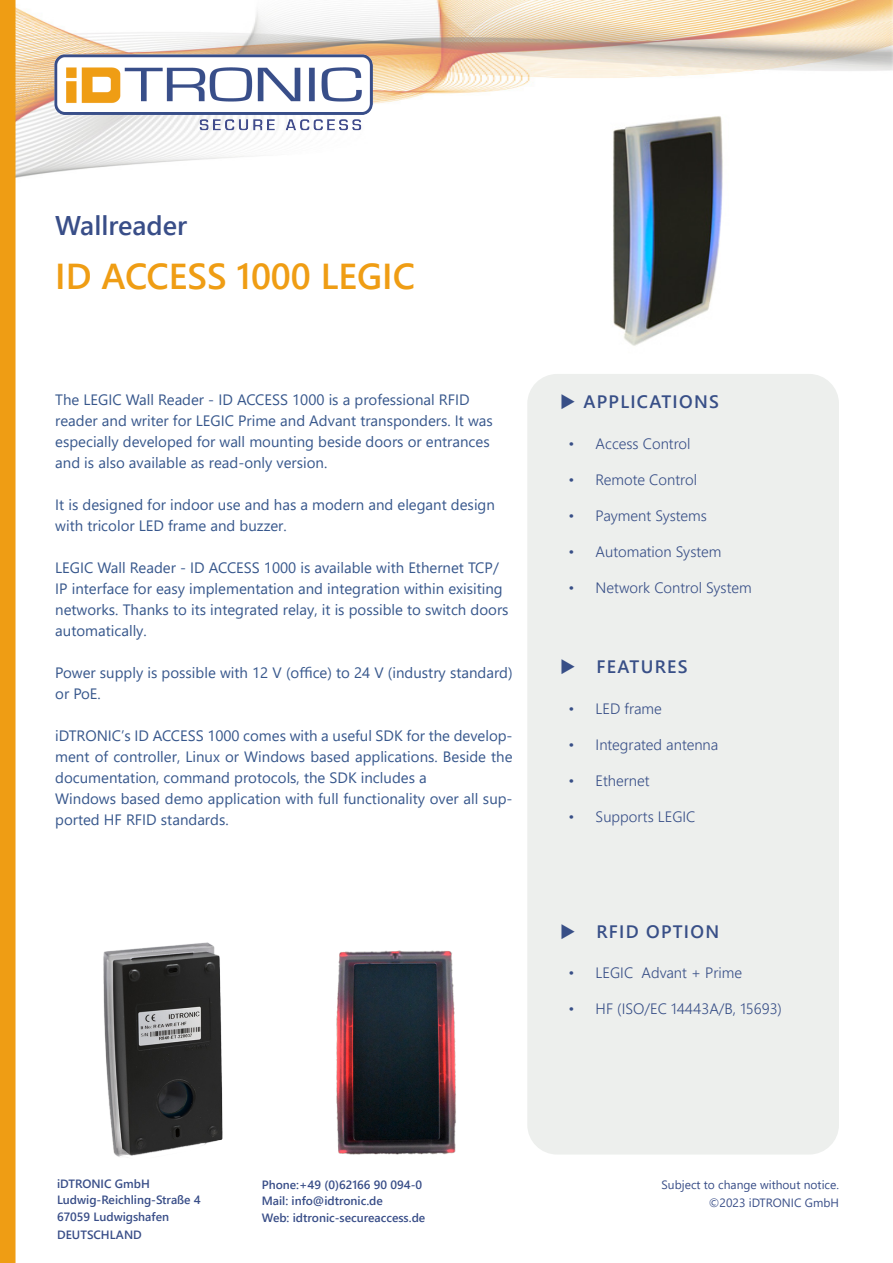
<style>
.page{position:relative;width:893px;height:1263px;background:#fff}
.page>*{position:absolute;margin:0;border:0;box-sizing:border-box;transform-origin:0 0}
.t1{font:600 36px "Segoe UI";color:#ef9d14}
.t2{font:600 27px "Segoe UI";color:#394e88}
.t3{font:600 18px "Segoe UI";letter-spacing:.07em;color:#384f87}
.t4{font:15px/21px "Segoe UI";color:#37578c}
.t5{font:300 15px "Segoe UI";color:#384f87}
.t6{font:600 12px/16.5px "Segoe UI";color:#394e88}
.t7{font:12px/18px "Segoe UI";color:#394e88;text-align:right}
</style>
<div class="page">
<img style="left:16px;top:0;width:877px;height:178px">
<div style="left:0;top:0;width:16px;height:1263px;background:#ef9d14"></div>
<img style="left:54px;top:54px;width:319px;height:80px">
<div style="left:527px;top:374px;width:312px;height:780px;background:#edefed;border-radius:30px"></div>
<img style="left:508px;top:100px;width:319px;height:246px">
<img style="left:103px;top:942px;width:120px;height:215px">
<img style="left:336px;top:950px;width:120px;height:205px">
<p class="t2" style="left:55px;top:200px;width:134px">Wallreader</p>
<p class="t1" style="left:55px;top:242px;width:361px">ID ACCESS 1000 LEGIC</p>
<p class="t4" style="left:55px;top:388px;width:416px">The LEGIC Wall Reader - ID ACCESS 1000 is a professional RFID</p>
<p class="t4" style="left:55px;top:409px;width:439px">reader and writer for LEGIC Prime and Advant transponders. It was</p>
<p class="t4" style="left:55px;top:430px;width:436px">especially developed for wall mounting beside doors or entrances</p>
<p class="t4" style="left:55px;top:451px;width:274px">and is also available as read-only version.</p>
<p class="t4" style="left:55px;top:493px;width:441px">It is designed for indoor use and has a modern and elegant design</p>
<p class="t4" style="left:55px;top:514px;width:233px">with tricolor LED frame and buzzer.</p>
<p class="t4" style="left:55px;top:556px;width:445px">LEGIC Wall Reader - ID ACCESS 1000 is available with Ethernet TCP/</p>
<p class="t4" style="left:55px;top:577px;width:449px">IP interface for easy implementation and integration within exisiting</p>
<p class="t4" style="left:55px;top:598px;width:455px">networks. Thanks to its integrated relay, it is possible to switch doors</p>
<p class="t4" style="left:55px;top:619px;width:93px">automatically.</p>
<p class="t4" style="left:55px;top:661px;width:459px">Power supply is possible with 12 V (office) to 24 V (industry standard) or PoE.</p>
<p class="t4" style="left:55px;top:724px;width:459px;text-align:justify">iDTRONIC’s ID ACCESS 1000 comes with a useful SDK for the develop&shy;ment of controller, Linux or Windows based applications. Beside the documentation, command protocols, the SDK includes a</p>
<p class="t4" style="left:55px;top:787px;width:459px">Windows based demo application with full functionality over all sup&shy;ported HF RFID standards.</p>
<p class="t3" style="left:560px;top:384px;width:160px">◆ APPLICATIONS</p>
<p class="t5" style="left:569px;top:429px;width:123px">• Access Control</p>
<p class="t5" style="left:569px;top:465px;width:130px">• Remote Control</p>
<p class="t5" style="left:569px;top:501px;width:140px">• Payment Systems</p>
<p class="t5" style="left:569px;top:537px;width:154px">• Automation System</p>
<p class="t5" style="left:569px;top:573px;width:185px">• Network Control System</p>
<p class="t3" style="left:560px;top:650px;width:129px">◆ FEATURES</p>
<p class="t5" style="left:569px;top:695px;width:95px">• LED frame</p>
<p class="t5" style="left:569px;top:731px;width:151px">• Integrated antenna</p>
<p class="t5" style="left:569px;top:767px;width:83px">• Ethernet</p>
<p class="t5" style="left:569px;top:803px;width:128px">• Supports LEGIC</p>
<p class="t3" style="left:560px;top:915px;width:161px">◆ RFID OPTION</p>
<p class="t5" style="left:569px;top:959px;width:175px">• LEGIC Advant + Prime</p>
<p class="t5" style="left:569px;top:995px;width:215px">• HF (ISO/EC 14443A/B, 15693)</p>
<p class="t6" style="left:57px;top:1174px;width:145px">iDTRONIC GmbH<br>Ludwig-Reichling-Straße 4<br>67059 Ludwigshafen</p>
<p class="t6" style="left:57px;top:1225px;width:86px">DEUTSCHLAND</p>
<p class="t6" style="left:262px;top:1175px;width:165px">Phone:+49 (0)62166 90 094-0<br>Mail: info@idtronic.de<br>Web: idtronic-secureaccess.de</p>
<p class="t7" style="left:662px;top:1174px;width:179px">Subject to change without notice. ©2023 iDTRONIC GmbH</p>
</div>
